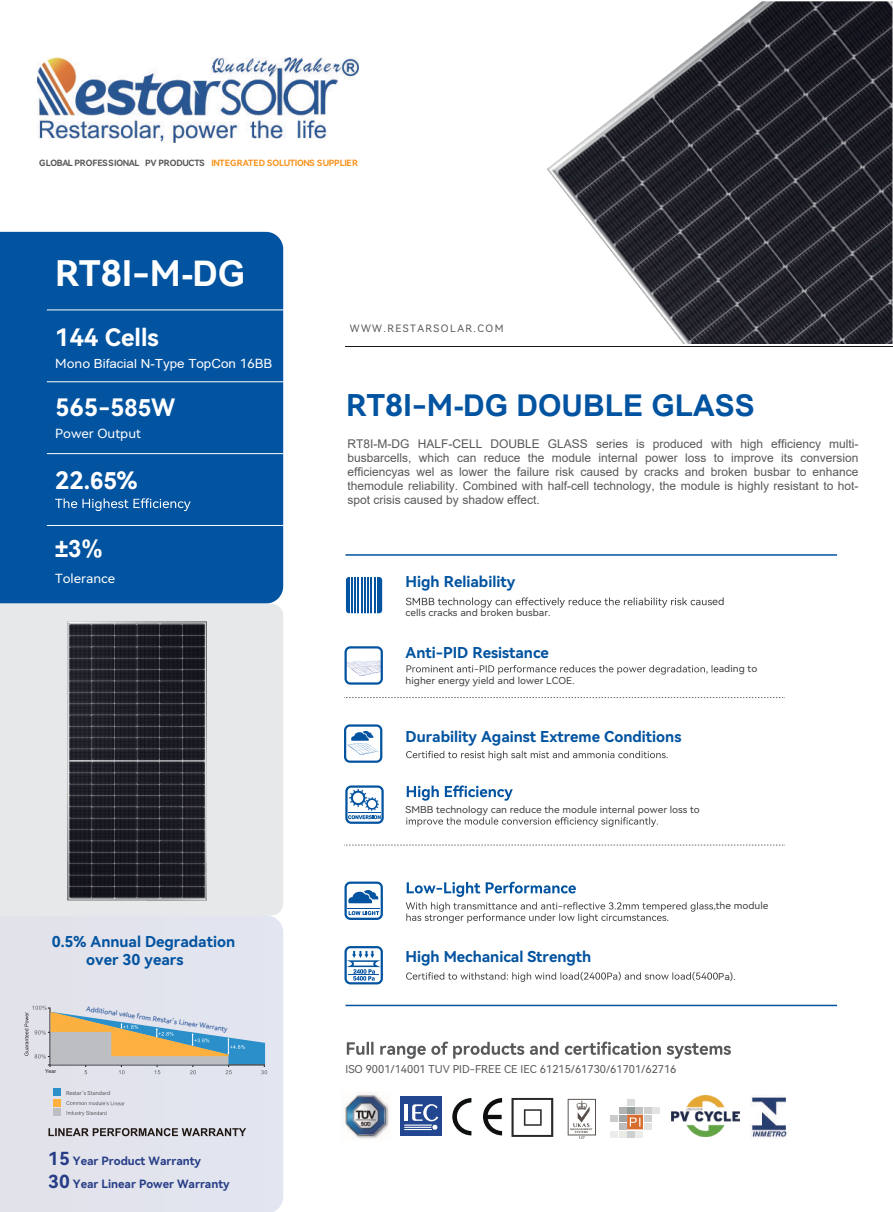
<style>
.page{position:relative;width:893px;height:1212px;background:#fff}
.page>*{position:absolute;margin:0;border:0;box-sizing:border-box;transform-origin:0 0}
.t1{font:35.25px "Harmony OS Sans Bold";color:#fff}
.t2{font:700 30px "Arial";color:#0253a0}
.t3{font:24px "Harmony OS Sans Bold";color:#fff}
.t4{font:700 24px "Arial";color:#fff}
.t5{font:15px/18px "Harmony OS Sans Bold";color:#0253a0}
.t6{font:12.6px "Arial";color:#fff;scale:1.06 1}
.t7{font:12.6px "Harmony OS Sans";color:#fff;scale:1.06 1}
.t8{font:12px/13.8px "Arial";color:#57585a;text-align:justify}
.t9{font:11.4px/23px "Harmony OS Sans Bold";color:#273e87}
.t10{font:10.8px "Harmony OS Sans";color:#58595b}
.t11{font:10.2px "Harmony OS Sans";letter-spacing:.145em;color:#57585a}
.t12{font:10.05px "Harmony OS Sans";color:#414143;scale:1.06 1}
.t13{font:9.6px "Harmony OS Sans";color:#414143;scale:1.06 1}
.t14{font:8.7px "Harmony OS Sans Bold";letter-spacing:-.025em;color:#58595b}
.t15{font:6.6px "Harmony OS Sans";color:#1a4a92}
.t16{font:5.4px "Harmony OS Sans";color:#595a5c}
.t17{font:5.25px "Arial";color:#231f20}
.s1{color:#f7931d}
.s2{font-family:"Arial";font-weight:700}
.s3{font-family:"Harmony OS Sans"}
.s4{font-size:18px}
.s5{font-family:"Harmony OS Sans Bold";font-weight:400}
</style>
<div class="page">
<hr style="left:345px;top:554px;width:492px;height:2px;background:#0253a0">
<hr style="left:345px;top:1005px;width:492px;height:1px;background:#0253a0">
<hr style="left:345px;top:346px;width:548px;height:1px;background:#191918">
<svg style="left:347px;top:1041px;width:384px;height:18px"></svg>
<img style="left:547px;top:1px;width:345px;height:343px">
<svg style="left:452px;top:1098px;width:50px;height:37px"></svg>
<div style="left:400px;top:1096px;width:41px;height:40px;background:#22468f"></div>
<svg style="left:404px;top:1104px;width:34px;height:26px"></svg>
<svg style="left:511px;top:1098px;width:42px;height:39px"></svg>
<div style="left:610px;top:1131px;width:8px;height:6px;background:#ececec"></div>
<div style="left:619px;top:1131px;width:7px;height:6px;background:#eaebe5"></div>
<div style="left:627px;top:1131px;width:8px;height:6px;background:#cecfd1"></div>
<div style="left:635px;top:1131px;width:8px;height:6px;background:#ececec"></div>
<div style="left:619px;top:1123px;width:7px;height:6px;background:#bdbcbe"></div>
<div style="left:644px;top:1123px;width:7px;height:6px;background:#e4e3e3"></div>
<div style="left:610px;top:1115px;width:8px;height:6px;background:#cacbcd"></div>
<div style="left:619px;top:1115px;width:7px;height:6px;background:#a2a4a3"></div>
<div style="left:644px;top:1115px;width:7px;height:6px;background:#cecfd1"></div>
<div style="left:652px;top:1107px;width:7px;height:6px;background:#e4e3e3"></div>
<div style="left:619px;top:1107px;width:7px;height:6px;background:#b0b2b4"></div>
<div style="left:627px;top:1107px;width:8px;height:6px;background:#919b98"></div>
<div style="left:635px;top:1107px;width:8px;height:6px;background:#c0c1c3"></div>
<div style="left:644px;top:1107px;width:7px;height:6px;background:#cecfd1"></div>
<div style="left:627px;top:1099px;width:8px;height:6px;background:#dbdbdb"></div>
<svg style="left:627px;top:1115px;width:16px;height:14px"></svg>
<svg style="left:568px;top:1099px;width:28px;height:40px"></svg>
<img style="left:672px;top:1095px;width:67px;height:41px">
<img style="left:341px;top:1092px;width:49px;height:47px">
<img style="left:750px;top:1096px;width:37px;height:42px">
<svg style="left:344px;top:697px;width:441px;height:1px"></svg>
<svg style="left:344px;top:845px;width:441px;height:1px"></svg>
<svg style="left:344px;top:646px;width:39px;height:39px"></svg>
<svg style="left:406px;top:882px;width:307px;height:41px"></svg>
<svg style="left:344px;top:881px;width:39px;height:39px"></svg>
<svg style="left:344px;top:946px;width:39px;height:38px"></svg>
<svg style="left:406px;top:972px;width:312px;height:10px"></svg>
<svg style="left:345px;top:785px;width:39px;height:39px"></svg>
<svg style="left:406px;top:817px;width:252px;height:10px"></svg>
<svg style="left:407px;top:785px;width:106px;height:16px"></svg>
<svg style="left:406px;top:751px;width:262px;height:9px"></svg>
<svg style="left:406px;top:665px;width:312px;height:10px"></svg>
<svg style="left:344px;top:724px;width:38px;height:39px"></svg>
<div style="left:346px;top:577px;width:36px;height:36px;background:#0253a0;border-radius:3px"></div>
<hr style="left:350px;top:576px;width:1px;height:39px;background:#fff">
<hr style="left:353px;top:576px;width:1px;height:39px;background:#fff">
<hr style="left:356px;top:576px;width:1px;height:39px;background:#fff">
<hr style="left:359px;top:576px;width:1px;height:39px;background:#fff">
<hr style="left:363px;top:576px;width:1px;height:39px;background:#fff">
<hr style="left:366px;top:576px;width:1px;height:39px;background:#fff">
<hr style="left:369px;top:576px;width:1px;height:39px;background:#fff">
<hr style="left:372px;top:576px;width:1px;height:39px;background:#fff">
<hr style="left:376px;top:576px;width:1px;height:39px;background:#fff">
<div style="left:0;top:232px;width:283px;height:371px;background:#0253a0"></div>
<div style="left:0;top:603px;width:283px;height:312px;background:#e7e8e9"></div>
<div style="left:0;top:915px;width:283px;height:297px;background:#e2e3ed"></div>
<hr style="left:47px;top:309px;width:236px;height:1px;background:#fff">
<hr style="left:47px;top:381px;width:236px;height:1px;background:#fff">
<hr style="left:47px;top:453px;width:236px;height:1px;background:#fff">
<hr style="left:47px;top:525px;width:236px;height:1px;background:#fff">
<div style="left:53px;top:1089px;width:7px;height:7px;background:#2b90ca"></div>
<div style="left:53px;top:1099px;width:7px;height:7px;background:#fbb040"></div>
<div style="left:53px;top:1109px;width:7px;height:7px;background:#bdbec1"></div>
<svg style="left:67px;top:1111px;width:39px;height:5px"></svg>
<svg style="left:66px;top:1101px;width:59px;height:4px"></svg>
<svg style="left:25px;top:1006px;width:242px;height:68px"></svg>
<img style="left:38px;top:57px;width:320px;height:85px">
<svg style="left:406px;top:597px;width:306px;height:11px"></svg>
<svg style="left:55px;top:498px;width:136px;height:13px"></svg>
<svg style="left:48px;top:1128px;width:198px;height:8px"></svg>
<img style="left:67px;top:621px;width:139px;height:279px">
<p class="t14" style="left:39px;top:157px;width:320px">GLOBAL PROFESSIONAL PV PRODUCTS <span class="s1">INTEGRATED SOLUTIONS SUPPLIER</span></p>
<h1 class="t1" style="left:55px;top:249px;width:192px">RT8I-M<span class="s2">-DG</span></h1>
<h3 class="t3" style="left:55px;top:320px;width:105px">144 Cells</h3>
<p class="t6" style="left:55px;top:355px;width:206px"><span class="s3">Mono</span> Bifacial N-Type TopCon <span class="s3">16BB</span></p>
<h3 class="t3" style="left:55px;top:391px;width:122px">565-5<span class="s2">85</span>W</h3>
<p class="t7" style="left:55px;top:424px;width:83px">Power Output</p>
<h3 class="t3" style="left:55px;top:463px;width:84px">22.<span class="s2">65</span>%</h3>
<h3 class="t4" style="left:55px;top:532px;width:49px">±3%</h3>
<p class="t7" style="left:55px;top:570px;width:58px">Tolerance</p>
<p class="t5" style="left:86px;top:932px;width:151px;text-indent:-34px">0.5% Annual Degradation over 30 years</p>
<p class="t15" style="left:87px;top:1004px;width:144px;rotate:8deg">Additional value from Restar’s Linear Warranty</p>
<p class="t17" style="left:45px;top:1068px;width:13px">Year</p>
<p class="t16" style="left:66px;top:1089px;width:46px">Restar’s Standard</p>
<p class="t9" style="left:48px;top:1149px;width:183px"><span class="s4">15</span> Year Product Warranty<br><span class="s4">30</span> Year Linear Power Warranty</p>
<p class="t11" style="left:350px;top:321px;width:155px">WWW.RESTARSOLAR.COM</p>
<h2 class="t2" style="left:346px;top:384px;width:410px"><span class="s5">RT8I-M</span>-DG DOUBLE GLASS</h2>
<p class="t8" style="left:348px;top:437px;width:512px">RT8I-M-DG HALF-CELL DOUBLE GLASS series is produced with high efficiency multi&shy;busbarcells, which can reduce the module internal power loss to improve its conversion efficiencyas wel as lower the failure risk caused by cracks and broken busbar to enhance themodule reliability. Combined with half-cell technology, the module is highly resistant to hot&shy;spot crisis caused by shadow effect.</p>
<p class="t5" style="left:406px;top:572px;width:111px">High Reliability</p>
<p class="t13" style="left:406px;top:606px;width:138px">cells cracks and broken busbar.</p>
<p class="t5" style="left:406px;top:643px;width:145px">Anti-PID Resistance</p>
<p class="t13" style="left:406px;top:674px;width:161px">higher energy yield and lower LCOE.</p>
<p class="t5" style="left:406px;top:727px;width:277px">Durability Against Extreme Conditions</p>
<p class="t12" style="left:712px;top:594px;width:13px">ed</p>
<p class="t13" style="left:719px;top:662px;width:38px">ading to</p>
<p class="t13" style="left:406px;top:803px;width:279px">SMBB technology can reduce the module internal power loss to</p>
<p class="t5" style="left:406px;top:947px;width:187px">High Mechanical Strength</p>
<p class="t10" style="left:345px;top:1061px;width:332px">ISO 9001/14001 TUV PID-FREE CE IEC 61215/61730/61701/62716</p>
<p class="t13" style="left:713px;top:899px;width:53px">,the module</p>
<p class="t13" style="left:718px;top:969px;width:18px">Pa).</p>
</div>
